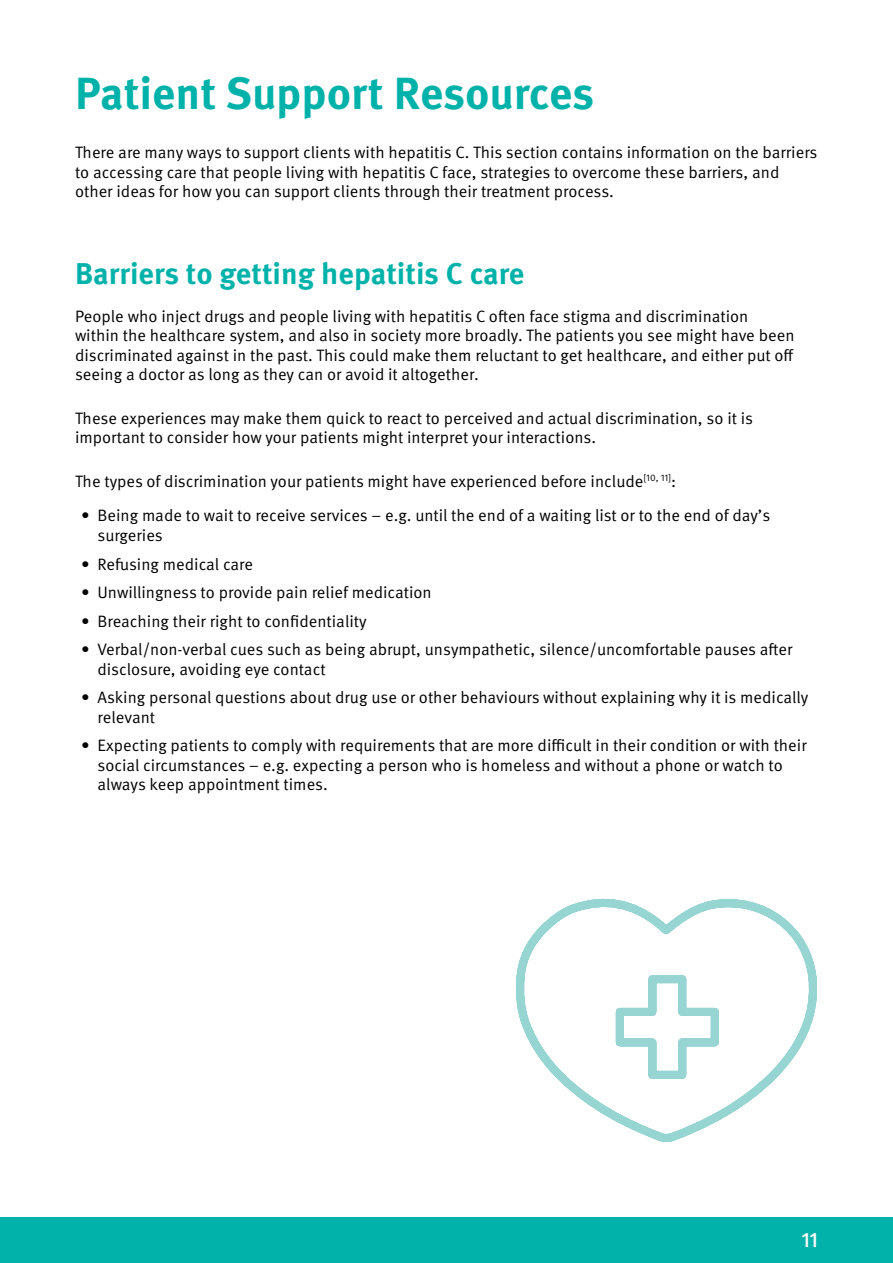
<style>
.page{position:relative;width:893px;height:1263px;background:#fff}
.page>*{position:absolute;margin:0;border:0;box-sizing:border-box;transform-origin:0 0}
.Main_Heading{font:700 45px "Meta OT";color:#00b2a9}
.Second_Heading{font:700 30px "Meta OT";color:#00b2a9}
.t1{font:500 21px "Meta OT";color:#fff}
.Body_1__16pt_after{font:16.5px/19.5px "Meta OT Norm";color:#000}
.Body_2__10_pt_after{font:16.5px "Meta OT Norm";color:#000}
</style>
<div class="page">
<div style="left:0;top:1218px;width:893px;height:45px;background:#00b2a9"></div>
<svg style="left:516px;top:898px;width:301px;height:244px"></svg>
<p class="Main_Heading" style="left:75px;top:67px;width:521px">Patient Support Resources</p>
<p class="Body_1__16pt_after" style="left:75px;top:143px;width:744px">There are many ways to support clients with hepatitis C. This section contains information on the barriers to accessing care that people living with hepatitis C face, strategies to overcome these barriers, and other ideas for how you can support clients through their treatment process.</p>
<p class="Second_Heading" style="left:75px;top:256px;width:451px">Barriers to getting hepatitis C care</p>
<p class="Body_1__16pt_after" style="left:75px;top:307px;width:721px">People who inject drugs and people living with hepatitis C often face stigma and discrimination within the healthcare system, and also in society more broadly. The patients you see might have been discriminated against in the past. This could make them reluctant to get healthcare, and either put off seeing a doctor as long as they can or avoid it altogether.</p>
<p class="Body_1__16pt_after" style="left:75px;top:409px;width:679px">These experiences may make them quick to react to perceived and actual discrimination, so it is important to consider how your patients might interpret your interactions.</p>
<p class="Body_2__10_pt_after" style="left:75px;top:472px;width:603px">The types of discrimination your patients might have experienced before include<sup>[10,</sup> <sup>11]</sup>:</p>
<p class="Body_1__16pt_after" style="left:98px;top:506px;width:674px;text-indent:-16px">• Being made to wait to receive services – e.g. until the end of a waiting list or to the end of day’s surgeries</p>
<p class="Body_1__16pt_after" style="left:81px;top:554px;width:174px">• Refusing medical care</p>
<p class="Body_1__16pt_after" style="left:81px;top:583px;width:352px">• Unwillingness to provide pain relief medication</p>
<p class="Body_1__16pt_after" style="left:81px;top:611px;width:287px">• Breaching their right to confidentiality</p>
<p class="Body_1__16pt_after" style="left:98px;top:640px;width:696px;text-indent:-16px">• Verbal/non-verbal cues such as being abrupt, unsympathetic, silence/uncomfortable pauses after disclosure, avoiding eye contact</p>
<p class="Body_1__16pt_after" style="left:98px;top:688px;width:712px;text-indent:-16px">• Asking personal questions about drug use or other behaviours without explaining why it is medically relevant</p>
<p class="Body_1__16pt_after" style="left:98px;top:736px;width:711px;text-indent:-16px">• Expecting patients to comply with requirements that are more difficult in their condition or with their social circumstances – e.g. expecting a person who is homeless and without a phone or watch to always keep appointment times.</p>
<p class="t1" style="left:801px;top:1227px;width:18px">11</p>
</div>
